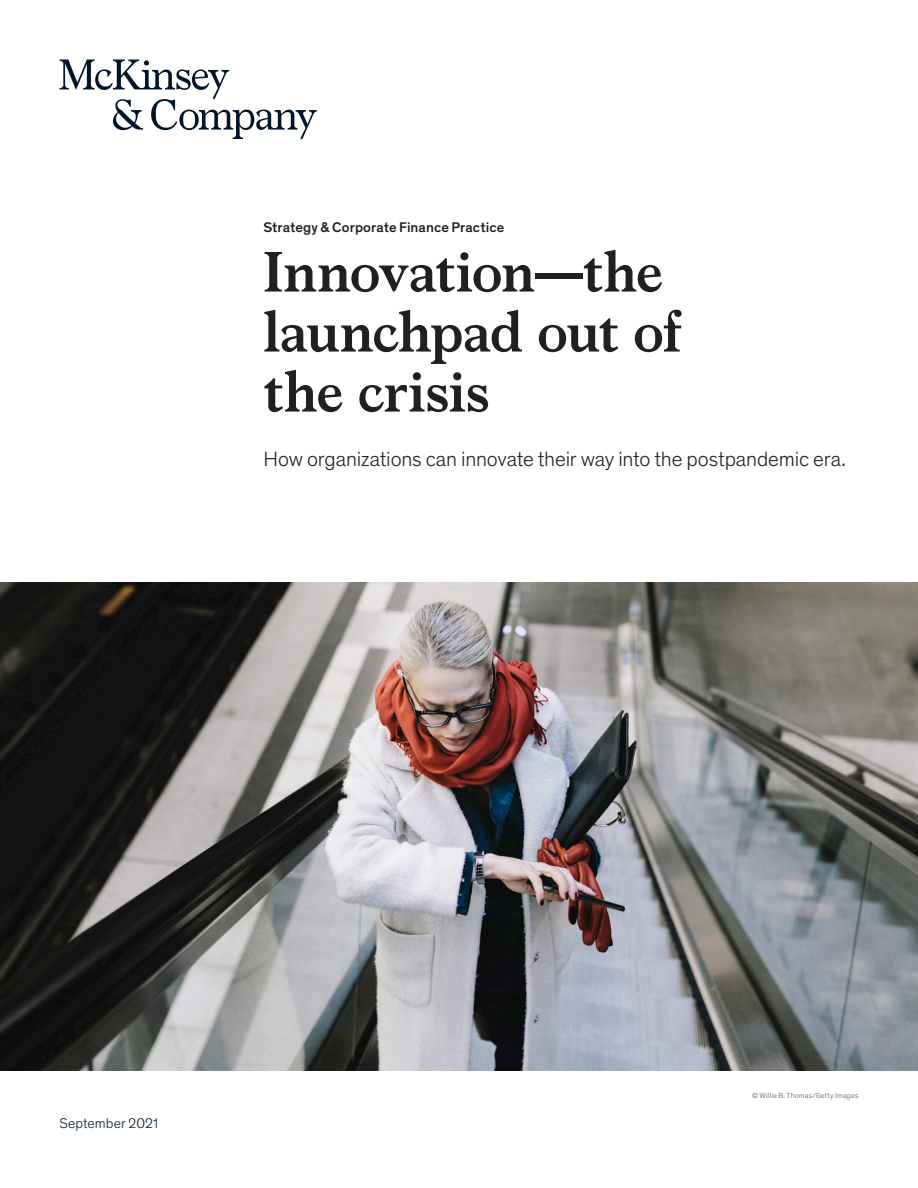
<style>
.page{position:relative;width:918px;height:1188px;background:#fff}
.page>*{position:absolute;margin:0;border:0;box-sizing:border-box;transform-origin:0 0}
.Title_of_article-dee{font:700 57px/60px "Bower";letter-spacing:-.01em;color:#231f20}
.Standfirst-Dek_McKin{font:300 21px "Mc Kinsey Sans";letter-spacing:-.005em;color:#231f20}
.Eyebrow{font:500 14.25px "Mc Kinsey Sans";letter-spacing:.005em;color:#231f20}
.Cover_date_-_Deep_bl{font:300 14.25px "Mc Kinsey Sans";letter-spacing:.005em;color:#051c2c}
.Art_Photo_credit{font:300 7.5px "Mc Kinsey Sans";letter-spacing:.025em;color:#57585a}
</style>
<div class="page">
<img style="left:0;top:582px;width:918px;height:488px">
<svg style="left:60px;top:60px;width:257px;height:79px"></svg>
<p class="Eyebrow" style="left:264px;top:216px;width:242px">Strategy &amp; Corporate Finance Practice</p>
<p class="Title_of_article-dee" style="left:264px;top:238px;width:420px">Innovation—the launchpad out of the crisis</p>
<p class="Standfirst-Dek_McKin" style="left:264px;top:444px;width:584px">How organizations can innovate their way into the postpandemic era.</p>
<p class="Cover_date_-_Deep_bl" style="left:60px;top:1113px;width:100px">September 2021</p>
<p class="Art_Photo_credit" style="left:752px;top:1090px;width:108px">© Willie B. Thomas/Getty Images</p>
</div>
